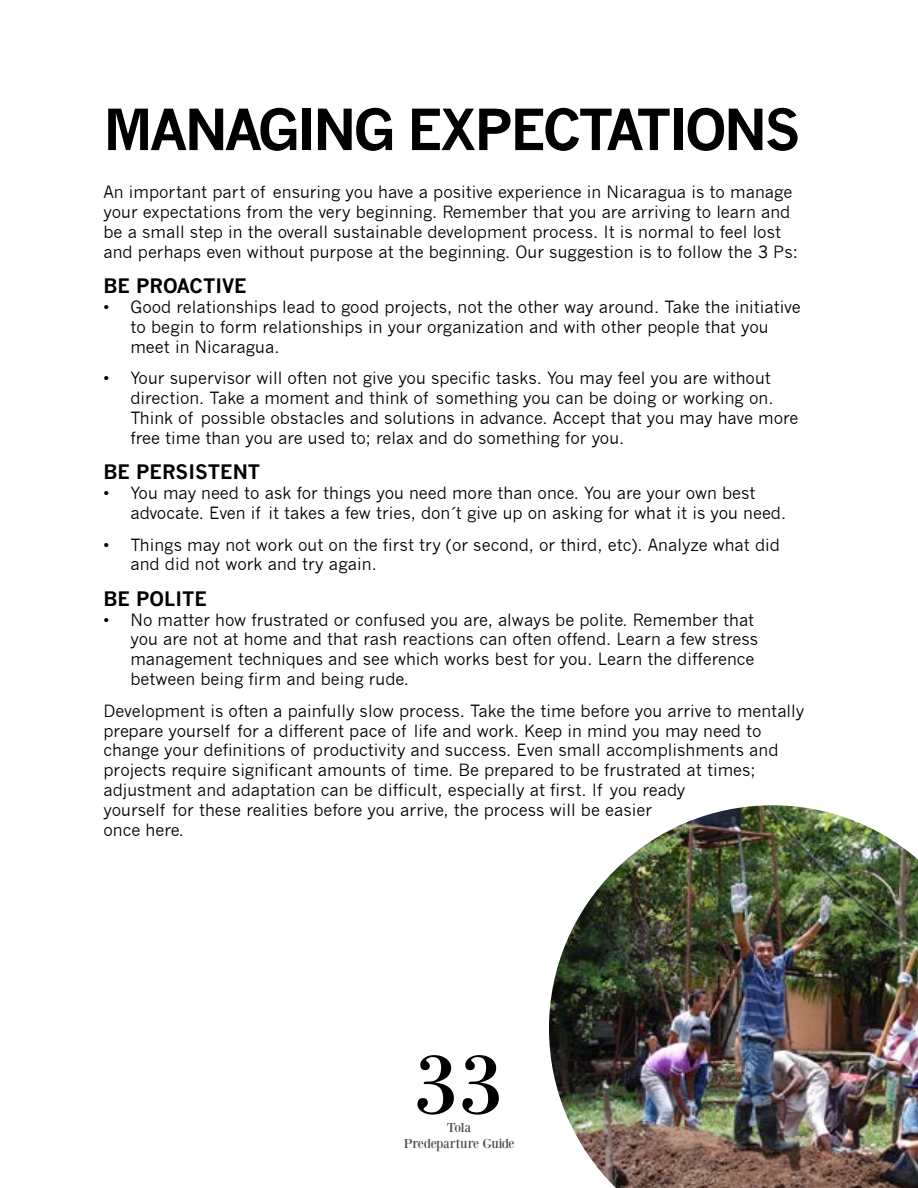
<style>
.page{position:relative;width:918px;height:1188px;background:#fff}
.page>*{position:absolute;margin:0;border:0;box-sizing:border-box;transform-origin:0 0}
.t1{font:90px "Bodoni XT";color:#000}
.t2{font:700 55.5px "News Gothic";letter-spacing:-.05em;color:#000}
.t3{font:700 19.5px "News Gothic";color:#000}
.t4{font:16.5px/19.8px "News Gothic";color:#000}
.t5{font:13.5px/16.2px "Bodoni XT";letter-spacing:-.04em;color:#4d4d4f;text-align:center}
</style>
<div class="page">
<img style="left:549px;top:805px;width:369px;height:383px">
<h2 class="t2" style="left:104px;top:96px;width:699px">MANAGING EXPECTATIONS</h2>
<p class="t4" style="left:104px;top:183px;width:696px">An important part of ensuring you have a positive experience in Nicaragua is to manage your expectations from the very beginning. Remember that you are arriving to learn and be a small step in the overall sustainable development process. It is normal to feel lost and perhaps even without purpose at the beginning. Our suggestion is to follow the 3 Ps:</p>
<p class="t3" style="left:104px;top:274px;width:145px">BE PROACTIVE</p>
<p class="t4" style="left:130px;top:297px;width:672px;text-indent:-27px">• Good relationships lead to good projects, not the other way around. Take the initiative to begin to form relationships in your organization and with other people that you meet in Nicaragua.</p>
<p class="t4" style="left:130px;top:369px;width:669px;text-indent:-27px">• Your supervisor will often not give you specific tasks. You may feel you are without direction. Take a moment and think of something you can be doing or working on.<br>Think of possible obstacles and solutions in advance. Accept that you may have more free time than you are used to; relax and do something for you.</p>
<p class="t3" style="left:104px;top:460px;width:158px">BE PERSISTENT</p>
<p class="t4" style="left:130px;top:483px;width:657px;text-indent:-27px">• You may need to ask for things you need more than once. You are your own best advocate. Even if it takes a few tries, don´t give up on asking for what it is you need.</p>
<p class="t4" style="left:130px;top:535px;width:651px;text-indent:-27px">• Things may not work out on the first try (or second, or third, etc). Analyze what did and did not work and try again.</p>
<p class="t3" style="left:104px;top:587px;width:105px">BE POLITE</p>
<p class="t4" style="left:130px;top:610px;width:629px;text-indent:-27px">• No matter how frustrated or confused you are, always be polite. Remember that you are not at home and that rash reactions can often offend. Learn a few stress management techniques and see which works best for you. Learn the difference between being firm and being rude.</p>
<p class="t4" style="left:104px;top:701px;width:702px">Development is often a painfully slow process. Take the time before you arrive to mentally prepare yourself for a different pace of life and work. Keep in mind you may need to change your definitions of productivity and success. Even small accomplishments and projects require significant amounts of time. Be prepared to be frustrated at times; adjustment and adaptation can be difficult, especially at first. If you ready<br>yourself for these realities before you arrive, the process will be easier<br>once here.</p>
<h1 class="t1" style="left:414px;top:1029px;width:91px">33</h1>
<p class="t5" style="left:403px;top:1119px;width:113px">Tola<br>Predeparture Guide</p>
</div>
